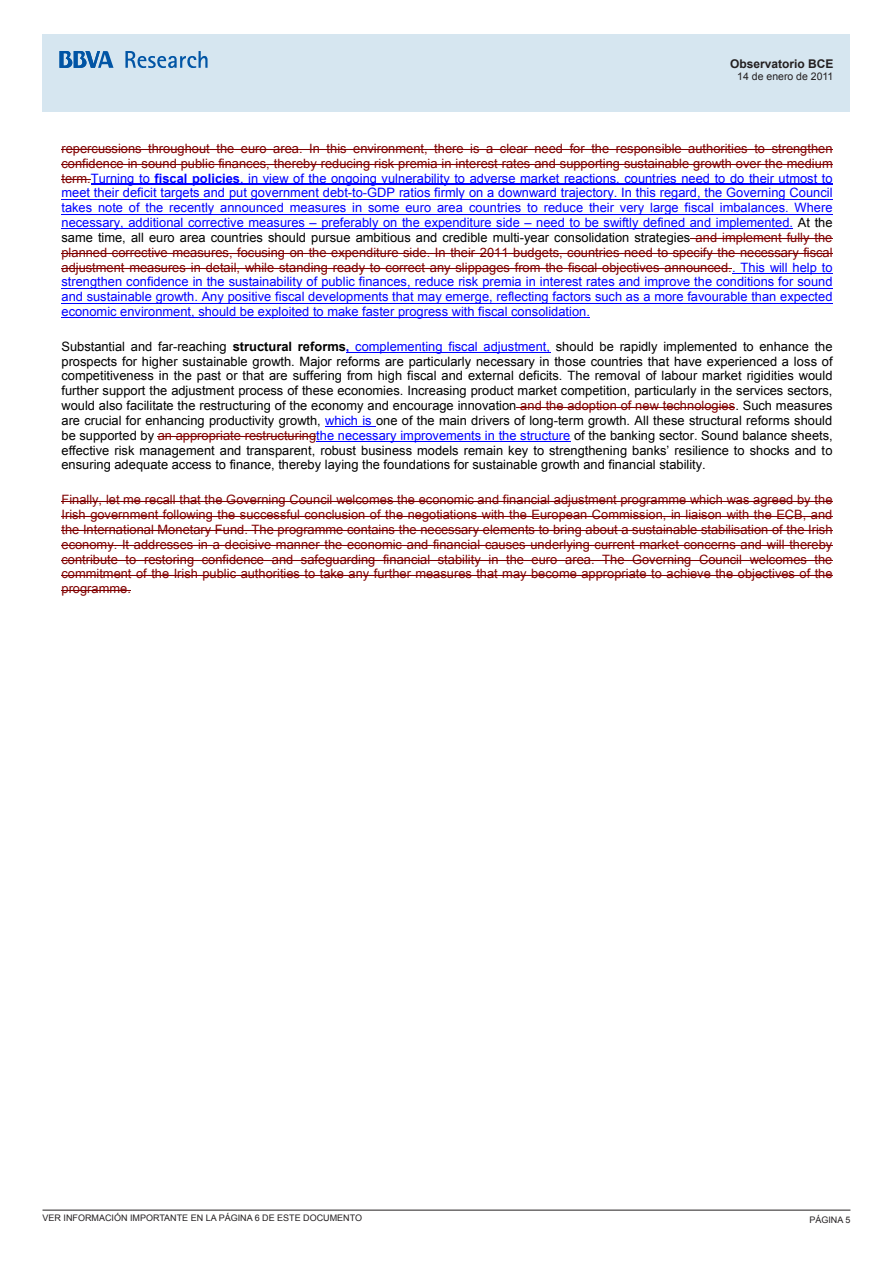
<style>
.page{position:relative;width:893px;height:1263px;background:#fff}
.page>*{position:absolute;margin:0;border:0;box-sizing:border-box;transform-origin:0 0}
.t1{font:12.9px/14.9px "Arial";color:#00f;text-align:justify}
.t2{font:12.9px/14.9px "Arial";color:#000;text-align:justify}
.t3{font:12.9px/14.9px "Arial";color:#800000;text-align:justify}
.t4{font:700 12px "Arial";color:#231f20}
.t5{font:10.5px "Arial";color:#231f20}
.t6{font:9px "Arial";color:#231f20}
.s1{color:#800000}
.s2{font-weight:700}
.s3{color:#000}
.s4{font-weight:700;color:#00f}
.s5{color:#00f}
</style>
<div class="page">
<hr style="left:43px;top:1210px;width:807px;height:1px;background:#231f20">
<div style="left:43px;top:34px;width:807px;height:77px;background:#d6e6f0"></div>
<svg style="left:125px;top:51px;width:83px;height:17px"></svg>
<svg style="left:60px;top:51px;width:54px;height:17px"></svg>
<hr style="left:62px;top:150px;width:771px;height:1px;background:#800000">
<hr style="left:62px;top:164px;width:191px;height:1px;background:#800000">
<hr style="left:253px;top:164px;width:580px;height:1px;background:#800000">
<svg style="left:62px;top:179px;width:29px;height:1px"></svg>
<hr style="left:91px;top:184px;width:742px;height:1px;background:#00f">
<hr style="left:62px;top:199px;width:771px;height:1px;background:#00f">
<hr style="left:62px;top:214px;width:771px;height:1px;background:#00f">
<hr style="left:62px;top:228px;width:731px;height:1px;background:#00f">
<hr style="left:691px;top:238px;width:142px;height:1px;background:#800000">
<hr style="left:62px;top:253px;width:31px;height:1px;background:#800000">
<hr style="left:93px;top:253px;width:740px;height:1px;background:#800000">
<hr style="left:62px;top:268px;width:670px;height:1px;background:#800000">
<hr style="left:732px;top:273px;width:101px;height:1px;background:#00f">
<hr style="left:62px;top:288px;width:771px;height:1px;background:#00f">
<hr style="left:62px;top:302px;width:771px;height:1px;background:#00f">
<hr style="left:62px;top:317px;width:528px;height:1px;background:#00f">
<hr style="left:346px;top:352px;width:204px;height:1px;background:#00f">
<hr style="left:516px;top:407px;width:219px;height:1px;background:#800000">
<hr style="left:325px;top:426px;width:51px;height:1px;background:#00f">
<hr style="left:158px;top:436px;width:158px;height:1px;background:#800000">
<hr style="left:316px;top:441px;width:254px;height:1px;background:#00f">
<hr style="left:62px;top:501px;width:771px;height:1px;background:#800000">
<hr style="left:62px;top:516px;width:646px;height:1px;background:#800000">
<hr style="left:708px;top:516px;width:125px;height:1px;background:#800000">
<hr style="left:62px;top:530px;width:771px;height:1px;background:#800000">
<hr style="left:62px;top:545px;width:606px;height:1px;background:#800000">
<hr style="left:668px;top:545px;width:165px;height:1px;background:#800000">
<hr style="left:62px;top:560px;width:771px;height:1px;background:#800000">
<hr style="left:62px;top:575px;width:600px;height:1px;background:#800000">
<hr style="left:662px;top:575px;width:171px;height:1px;background:#800000">
<hr style="left:62px;top:590px;width:69px;height:1px;background:#800000">
<p class="t4" style="left:730px;top:56px;width:105px">Observatorio BCE</p>
<p class="t5" style="left:737px;top:70px;width:98px">14 de enero de 2011</p>
<p class="t1" style="left:62px;top:141px;width:773px"><span class="s1">repercussions throughout the euro area. In this environment, there is a clear need for the responsible authorities to strengthen confidence in sound public finances, thereby reducing risk premia in interest rates and supporting sustainable growth over the medium term.</span>Turning to <span class="s2">fiscal policies</span>, in view of the ongoing vulnerability to adverse market reactions, countries need to do their utmost to meet their deficit targets and put government debt-to-GDP ratios firmly on a downward trajectory. In this regard, the Governing Council takes note of the recently announced measures in some euro area countries to reduce their very large fiscal imbalances. Where necessary, additional corrective measures – preferably on the expenditure side – need to be swiftly defined and implemented. <span class="s3">At the same time, all euro area countries should pursue ambitious and credible multi-year consolidation strategies</span> <span class="s1">and implement fully the planned corrective measures, focusing on the expenditure side. In their 2011 budgets, countries need to specify the necessary fiscal adjustment measures in detail, while standing ready to correct any slippages from the fiscal objectives announced.</span>. This will help to strengthen confidence in the sustainability of public finances, reduce risk premia in interest rates and improve the conditions for sound and sustainable growth. Any positive fiscal developments that may emerge, reflecting factors such as a more favourable than expected economic environment, should be exploited to make faster progress with fiscal consolidation.</p>
<p class="t2" style="left:62px;top:339px;width:773px">Substantial and far-reaching <span class="s2">structural reforms</span><span class="s4">,</span> <span class="s5">complementing fiscal adjustment,</span> should be rapidly implemented to enhance the prospects for higher sustainable growth. Major reforms are particularly necessary in those countries that have experienced a loss of competitiveness in the past or that are suffering from high fiscal and external deficits. The removal of labour market rigidities would further support the adjustment process of these economies. Increasing product market competition, particularly in the services sectors, would also facilitate the restructuring of the economy and encourage innovation <span class="s1">and the adoption of new technologies</span>. Such measures are crucial for enhancing productivity growth, <span class="s5">which is</span> one of the main drivers of long-term growth. All these structural reforms should be supported by <span class="s1">an appropriate restructuring</span><span class="s5">the necessary improvements in the structure</span> of the banking sector. Sound balance sheets, effective risk management and transparent, robust business models remain key to strengthening banks’ resilience to shocks and to ensuring adequate access to finance, thereby laying the foundations for sustainable growth and financial stability.</p>
<p class="t3" style="left:62px;top:492px;width:773px">Finally, let me recall that the Governing Council welcomes the economic and financial adjustment programme which was agreed by the Irish government following the successful conclusion of the negotiations with the European Commission, in liaison with the ECB, and the International Monetary Fund. The programme contains the necessary elements to bring about a sustainable stabilisation of the Irish economy. It addresses in a decisive manner the economic and financial causes underlying current market concerns and will thereby contribute to restoring confidence and safeguarding financial stability in the euro area. The Governing Council welcomes the commitment of the Irish public authorities to take any further measures that may become appropriate to achieve the objectives of the programme.</p>
<p class="t6" style="left:43px;top:1212px;width:321px">VER INFORMACIÓN IMPORTANTE EN LA PÁGINA 6 DE ESTE DOCUMENTO</p>
<p class="t6" style="left:809px;top:1214px;width:43px">PÁGINA 5</p>
</div>
